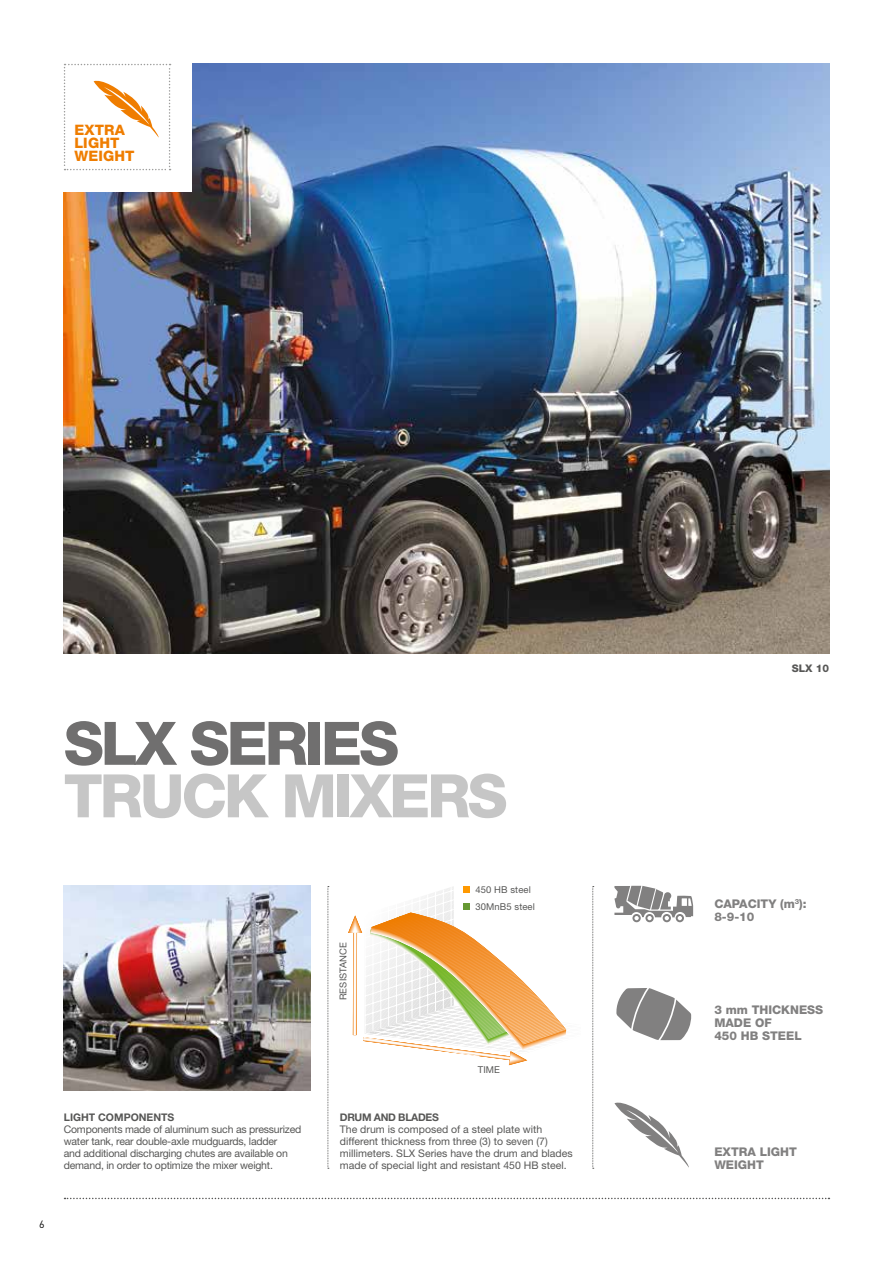
<style>
.page{position:relative;width:893px;height:1263px;background:#fff}
.page>*{position:absolute;margin:0;border:0;box-sizing:border-box;transform-origin:0 0}
.t1{font:800 60px "Helvetica Neue LT Std";letter-spacing:-.05em;color:#c6c6c6}
.t2{font:800 60px "Helvetica Neue LT Std";letter-spacing:-.05em;color:#706f6f}
.t3{font:800 14.4px/12.9px "Helvetica Neue LT Std";letter-spacing:.01em;color:#ef7d00}
.t4{font:800 12px/12.9px "Helvetica Neue LT Std";color:#818080}
.t5{font:10.5px/12px "Helvetica Neue LT Std";letter-spacing:-.02em;color:#575756}
.t6{font:10.5px/12px "Helvetica Neue LT Std";color:#575756}
.t7{font:700 10.5px "Helvetica Neue LT Std";color:#575756}
.t8{font:700 10.5px "Helvetica Neue LT Std";letter-spacing:-.03em;color:#575756}
.t9{font:800 10.5px "Helvetica Neue LT Std";color:#575756}
.t10{font:10.5px "DIN";color:#000}
.t11{font:9.45px/17.4px "Helvetica Neue LT Std";letter-spacing:.01em;color:#575756}
</style>
<div class="page">
<img style="left:64px;top:64px;width:765px;height:589px">
<div style="left:0;top:62px;width:192px;height:130px;background:#fff"></div>
<svg style="left:65px;top:1198px;width:764px;height:1px"></svg>
<svg style="left:64px;top:64px;width:107px;height:106px"></svg>
<svg style="left:616px;top:988px;width:75px;height:52px"></svg>
<svg style="left:614px;top:1102px;width:75px;height:66px"></svg>
<img style="left:64px;top:886px;width:246px;height:204px">
<svg style="left:328px;top:886px;width:1px;height:283px"></svg>
<svg style="left:592px;top:886px;width:2px;height:283px"></svg>
<svg style="left:348px;top:886px;width:219px;height:179px"></svg>
<div style="left:464px;top:886px;width:6px;height:7px;background:#f90"></div>
<div style="left:464px;top:903px;width:6px;height:7px;background:#693"></div>
<svg style="left:614px;top:886px;width:79px;height:36px"></svg>
<h2 class="t3" style="left:74px;top:123px;width:62px">EXTRA<br>LIGHT<br>WEIGHT</h2>
<h1 class="t2" style="left:64px;top:708px;width:337px">SLX SERIES</h1>
<h1 class="t1" style="left:64px;top:760px;width:445px">TRUCK MIXERS</h1>
<p class="t10" style="left:39px;top:1218px;width:7px">6</p>
<p class="t7" style="left:64px;top:1110px;width:112px">LIGHT COMPONENTS</p>
<p class="t5" style="left:64px;top:1123px;width:239px">Components made of aluminum such as pressurized water tank, rear double-axle mudguards, ladder<br>and additional discharging chutes are available on demand, in order to optimize the mixer weight.</p>
<p class="t11" style="left:334px;top:1000px;width:59px;rotate:-90deg">RESISTANCE</p>
<p class="t11" style="left:475px;top:881px;width:61px">450 HB steel<br>30MnB5 steel</p>
<p class="t11" style="left:478px;top:1060px;width:24px">TIME</p>
<p class="t8" style="left:340px;top:1110px;width:101px">DRUM AND BLADES</p>
<p class="t6" style="left:340px;top:1123px;width:234px">The drum is composed of a steel plate with different thickness from three (3) to seven (7) millimeters. SLX Series have the drum and blades made of special light and resistant 450 HB steel.</p>
<p class="t9" style="left:792px;top:662px;width:39px">SLX 10</p>
<p class="t4" style="left:714px;top:897px;width:94px">CAPACITY (m<sup>3</sup>):<br>8-9-10</p>
<p class="t4" style="left:714px;top:1003px;width:110px">3 mm THICKNESS<br>MADE OF<br>450 HB STEEL</p>
<p class="t4" style="left:714px;top:1145px;width:84px">EXTRA LIGHT<br>WEIGHT</p>
</div>
